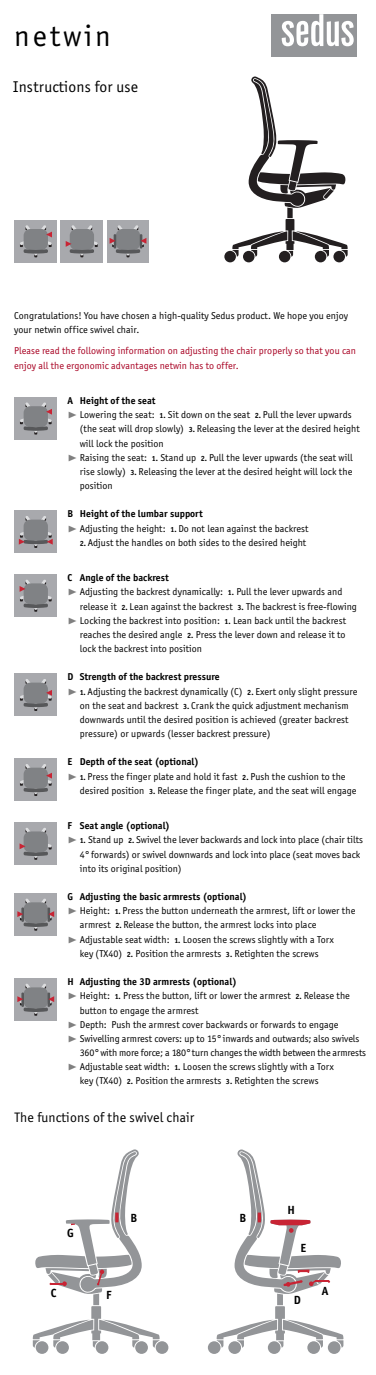
<style>
.page{position:relative;width:376px;height:1375px;background:#fff}
.page>*{position:absolute;margin:0;border:0;box-sizing:border-box;transform-origin:0 0}
.t1{font:30px "Officina San Itc T";letter-spacing:.1em;color:#000}
.t2{font:15.62px "Officina San Itc T";letter-spacing:.01em;color:#000}
.t3{font:13.75px "Officina San Itc T";letter-spacing:.01em;color:#000}
.t4{font:700 11.88px "Officina San Itc T";color:#000}
.t5{font:10px/14.1px "Officina San Itc T";letter-spacing:.005em;color:#000}
.t6{font:700 10px "Officina San Itc T";letter-spacing:.005em;color:#000}
.t7{font:10px/14.1px "Officina San Itc T";letter-spacing:.005em;color:#a80022}
.t8{font:10px "Officina San Itc T";letter-spacing:-.015em;color:#000}
.s1{font-family:"Zeal";color:#808080}
.s2{font-weight:700;font-size:7.5px}
.s3{font-weight:700}
</style>
<div class="page">
<div style="left:14px;top:893px;width:43px;height:42px;background:#a8a9ad"></div>
<svg style="left:17px;top:898px;width:37px;height:33px"></svg>
<div style="left:14px;top:978px;width:43px;height:42px;background:#a8a9ad"></div>
<svg style="left:17px;top:983px;width:37px;height:33px"></svg>
<div style="left:14px;top:397px;width:43px;height:42px;background:#a8a9ad"></div>
<svg style="left:20px;top:402px;width:32px;height:32px"></svg>
<div style="left:14px;top:574px;width:43px;height:43px;background:#a8a9ad"></div>
<svg style="left:20px;top:579px;width:32px;height:33px"></svg>
<div style="left:14px;top:510px;width:43px;height:43px;background:#a8a9ad"></div>
<svg style="left:19px;top:516px;width:34px;height:32px"></svg>
<div style="left:14px;top:673px;width:43px;height:43px;background:#a8a9ad"></div>
<svg style="left:20px;top:679px;width:32px;height:32px"></svg>
<div style="left:14px;top:758px;width:43px;height:43px;background:#a8a9ad"></div>
<svg style="left:20px;top:764px;width:32px;height:32px"></svg>
<div style="left:14px;top:822px;width:43px;height:43px;background:#a8a9ad"></div>
<svg style="left:20px;top:828px;width:32px;height:32px"></svg>
<div style="left:224px;top:251px;width:12px;height:11px;background:#231f20;border-radius:50%"></div>
<svg style="left:232px;top:77px;width:115px;height:185px"></svg>
<div style="left:107px;top:220px;width:42px;height:42px;background:#a8a9ad"></div>
<svg style="left:109px;top:225px;width:37px;height:32px"></svg>
<div style="left:14px;top:220px;width:43px;height:42px;background:#a8a9ad"></div>
<svg style="left:20px;top:225px;width:32px;height:32px"></svg>
<div style="left:60px;top:220px;width:43px;height:42px;background:#a8a9ad"></div>
<svg style="left:66px;top:225px;width:32px;height:32px"></svg>
<div style="left:271px;top:14px;width:85px;height:43px;background:#939598"></div>
<svg style="left:281px;top:14px;width:72px;height:32px"></svg>
<div style="left:156px;top:1341px;width:12px;height:13px;background:#939598;border-radius:50%"></div>
<svg style="left:33px;top:1149px;width:126px;height:205px"></svg>
<div style="left:208px;top:1341px;width:12px;height:13px;background:#939598;border-radius:50%"></div>
<svg style="left:216px;top:1149px;width:127px;height:205px"></svg>
<h1 class="t1" style="left:14px;top:18px;width:98px">netwin</h1>
<h2 class="t2" style="left:13px;top:78px;width:126px">Instructions for use</h2>
<p class="t5" style="left:14px;top:308px;width:335px">Congratulations! You have chosen a high-quality Sedus product. We hope you enjoy your netwin office swivel chair.</p>
<p class="t7" style="left:14px;top:344px;width:343px">Please read the following information on adjusting the chair properly so that you can enjoy all the ergonomic advantages netwin has to offer.</p>
<p class="t6" style="left:67px;top:395px;width:90px">A Height of the seat</p>
<p class="t5" style="left:67px;top:408px;width:285px"><span class="s1">®</span> Lowering the seat: <span class="s2">1.</span> Sit down on the seat <span class="s2">2.</span> Pull the lever upwards</p>
<p class="t5" style="left:80px;top:422px;width:281px">(the seat will drop slowly) <span class="s2">3.</span> Releasing the lever at the desired height</p>
<p class="t5" style="left:80px;top:436px;width:85px">will lock the position</p>
<p class="t5" style="left:67px;top:450px;width:286px"><span class="s1">®</span> Raising the seat: <span class="s2">1.</span> Stand up <span class="s2">2.</span> Pull the lever upwards (the seat will</p>
<p class="t5" style="left:80px;top:464px;width:274px">rise slowly) <span class="s2">3.</span> Releasing the lever at the desired height will lock the</p>
<p class="t5" style="left:80px;top:478px;width:34px">position</p>
<p class="t5" style="left:67px;top:507px;width:242px"><span class="s3">B Height of the lumbar support<br></span><span class="s1">®</span> Adjusting the height: <span class="s2">1.</span> Do not lean against the backrest</p>
<p class="t5" style="left:80px;top:535px;width:228px"><span class="s2">2.</span> Adjust the handles on both sides to the desired height</p>
<p class="t6" style="left:67px;top:572px;width:103px">C Angle of the backrest</p>
<p class="t5" style="left:67px;top:585px;width:276px"><span class="s1">®</span> Adjusting the backrest dynamically: <span class="s2">1.</span> Pull the lever upwards and</p>
<p class="t5" style="left:80px;top:599px;width:278px">release it <span class="s2">2.</span> Lean against the backrest <span class="s2">3.</span> The backrest is free-flowing</p>
<p class="t5" style="left:67px;top:613px;width:280px"><span class="s1">®</span> Locking the backrest into position: <span class="s2">1.</span> Lean back until the backrest</p>
<p class="t5" style="left:80px;top:627px;width:267px">reaches the desired angle <span class="s2">2.</span> Press the lever down and release it to</p>
<p class="t5" style="left:80px;top:641px;width:124px">lock the backrest into position</p>
<p class="t6" style="left:67px;top:671px;width:154px">D Strength of the backrest pressure</p>
<p class="t5" style="left:67px;top:684px;width:291px"><span class="s1">®</span> <span class="s2">1.</span> Adjusting the backrest dynamically (C) <span class="s2">2.</span> Exert only slight pressure</p>
<p class="t5" style="left:80px;top:698px;width:270px">on the seat and backrest <span class="s2">3.</span> Crank the quick adjustment mechanism</p>
<p class="t5" style="left:80px;top:712px;width:270px">downwards until the desired position is achieved (greater backrest</p>
<p class="t5" style="left:80px;top:726px;width:192px">pressure) or upwards (lesser backrest pressure)</p>
<p class="t6" style="left:67px;top:756px;width:133px">E Depth of the seat (optional)</p>
<p class="t5" style="left:67px;top:769px;width:279px"><span class="s1">®</span> <span class="s2">1.</span> Press the finger plate and hold it fast <span class="s2">2.</span> Push the cushion to the</p>
<p class="t5" style="left:80px;top:783px;width:278px">desired position <span class="s2">3.</span> Release the finger plate, and the seat will engage</p>
<p class="t6" style="left:67px;top:820px;width:104px">F Seat angle (optional)</p>
<p class="t5" style="left:67px;top:833px;width:297px"><span class="s1">®</span> <span class="s2">1.</span> Stand up <span class="s2">2.</span> Swivel the lever backwards and lock into place (chair tilts</p>
<p class="t5" style="left:80px;top:847px;width:282px">4° forwards) or swivel downwards and lock into place (seat moves back</p>
<p class="t5" style="left:80px;top:861px;width:103px">into its original position)</p>
<p class="t6" style="left:67px;top:891px;width:181px">G Adjusting the basic armrests (optional)</p>
<p class="t5" style="left:67px;top:904px;width:289px"><span class="s1">®</span> Height: <span class="s2">1.</span> Press the button underneath the armrest, lift or lower the</p>
<p class="t5" style="left:80px;top:918px;width:238px">armrest <span class="s2">2.</span> Release the button, the armrest locks into place</p>
<p class="t5" style="left:67px;top:932px;width:268px"><span class="s1">®</span> Adjustable seat width: <span class="s2">1.</span> Loosen the screws slightly with a Torx</p>
<p class="t5" style="left:80px;top:946px;width:240px">key (TX40) <span class="s2">2.</span> Position the armrests <span class="s2">3.</span> Retighten the screws</p>
<p class="t6" style="left:67px;top:976px;width:171px">H Adjusting the 3D armrests (optional)</p>
<p class="t5" style="left:67px;top:989px;width:284px"><span class="s1">®</span> Height: <span class="s2">1.</span> Press the button, lift or lower the armrest <span class="s2">2.</span> Release the</p>
<p class="t5" style="left:80px;top:1003px;width:120px">button to engage the armrest</p>
<p class="t5" style="left:67px;top:1017px;width:272px"><span class="s1">®</span> Depth: Push the armrest cover backwards or forwards to engage</p>
<p class="t5" style="left:67px;top:1031px;width:293px"><span class="s1">®</span> Swivelling armrest covers: up to 15°inwards and outwards; also swivels</p>
<p class="t8" style="left:80px;top:1047px;width:287px">360°with more force; a 180°turn changes the width between the armrests</p>
<p class="t5" style="left:67px;top:1060px;width:268px"><span class="s1">®</span> Adjustable seat width: <span class="s2">1.</span> Loosen the screws slightly with a Torx</p>
<p class="t5" style="left:80px;top:1074px;width:240px">key (TX40) <span class="s2">2.</span> Position the armrests <span class="s2">3.</span> Retighten the screws</p>
<h3 class="t3" style="left:15px;top:1109px;width:181px">The functions of the swivel chair</h3>
<p class="t4" style="left:67px;top:1226px;width:8px">G</p>
<p class="t4" style="left:130px;top:1211px;width:8px">B</p>
<p class="t4" style="left:239px;top:1211px;width:8px">B</p>
<p class="t4" style="left:287px;top:1203px;width:9px">H</p>
<p class="t4" style="left:300px;top:1241px;width:7px">E</p>
<p class="t4" style="left:51px;top:1286px;width:7px">C</p>
<p class="t4" style="left:322px;top:1284px;width:8px">A</p>
<p class="t4" style="left:106px;top:1287px;width:7px">F</p>
<p class="t4" style="left:293px;top:1293px;width:9px">D</p>
</div>
